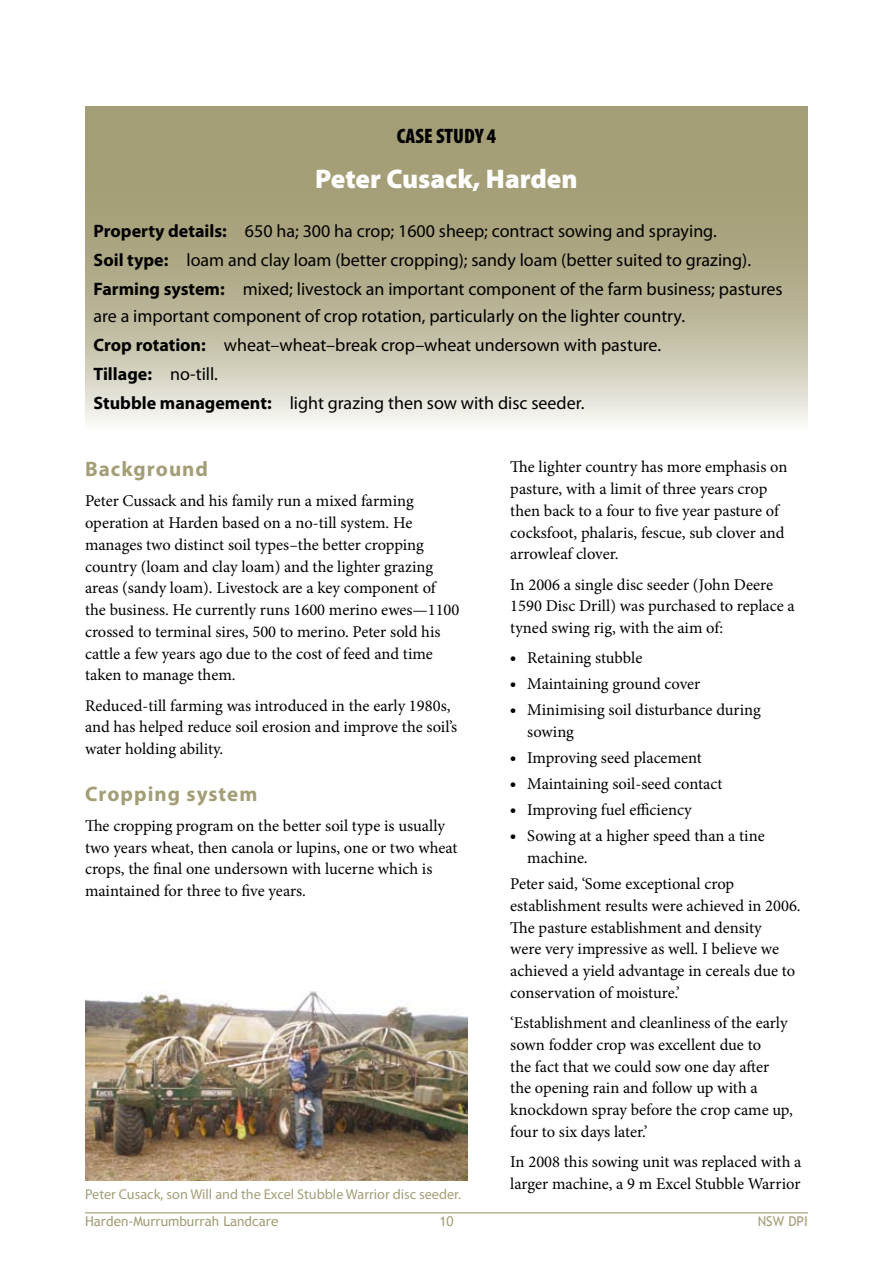
<style>
.page{position:relative;width:893px;height:1263px;background:#fff}
.page>*{position:absolute;margin:0;border:0;box-sizing:border-box;transform-origin:0 0}
.t1{font:900 27px "Myriad Pro";color:#fff}
.t2{font:700 21px "Myriad Pro";letter-spacing:.05em;color:#a49e77}
.t3{font:900 condensed 21px "Myriad Pro";color:#000}
.t4{font:18px/29.1px "Myriad Pro";color:#000}
.t5{font:16.5px/21.8px "Minion Pro";color:#000}
.t6{font:900 16.5px/26px "Myriad Pro";color:#000;text-align:justify}
.t7{font:14.25px "Myriad Pro";color:#a49e77}
.t8{font:13.5px "Trebuchet MS";color:#a49e77}
.s1{font-weight:700}
</style>
<div class="page">
<hr style="left:85px;top:1212px;width:723px;height:1px;background:#a49e77">
<svg style="left:85px;top:106px;width:723px;height:316px;background:#b8b395"></svg>
<img style="left:85px;top:991px;width:383px;height:189px">
<p class="t3" style="left:397px;top:123px;width:101px">CASE STUDY 4</p>
<h1 class="t1" style="left:315px;top:161px;width:264px">Peter Cusack, Harden</h1>
<p class="t4" style="left:94px;top:216px;width:691px"><span class="s1">Property details:</span> 650 ha; 300 ha crop; 1600 sheep; contract sowing and spraying.<br><span class="s1">Soil type:</span> loam and clay loam (better cropping); sandy loam (better suited to grazing).<br><span class="s1">Farming system:</span> mixed; livestock an important component of the farm business; pastures</p>
<p class="t4" style="left:94px;top:301px;width:593px">are a important component of crop rotation, particularly on the lighter country.<br><span class="s1">Crop rotation:</span> wheat–wheat–break crop–wheat undersown with pasture.<br><span class="s1">Tillage:</span> no-till.<br><span class="s1">Stubble management:</span> light grazing then sow with disc seeder.</p>
<p class="t2" style="left:85px;top:455px;width:125px">Background</p>
<p class="t5" style="left:85px;top:490px;width:376px">Peter Cussack and his family run a mixed farming operation at Harden based on a no-till system. He manages two distinct soil types–the better cropping country (loam and clay loam) and the lighter grazing areas (sandy loam). Livestock are a key component of the business. He currently runs 1600 merino ewes—1100 crossed to terminal sires, 500 to merino. Peter sold his cattle a few years ago due to the cost of feed and time taken to manage them.</p>
<p class="t5" style="left:85px;top:695px;width:374px">Reduced-till farming was introduced in the early 1980s, and has helped reduce soil erosion and improve the soil’s water holding ability.</p>
<p class="t2" style="left:85px;top:780px;width:174px">Cropping system</p>
<p class="t5" style="left:85px;top:815px;width:374px">The cropping program on the better soil type is usually two years wheat, then canola or lupins, one or two wheat crops, the final one undersown with lucerne which is maintained for three to five years.</p>
<p class="t7" style="left:85px;top:1185px;width:378px">Peter Cusack, son Will and the Excel Stubble Warrior disc seeder.</p>
<p class="t5" style="left:510px;top:456px;width:279px">The lighter country has more emphasis on pasture, with a limit of three years crop then back to a four to five year pasture of cocksfoot, phalaris, fescue, sub clover and arrowleaf clover.</p>
<p class="t5" style="left:510px;top:574px;width:286px">In 2006 a single disc seeder (John Deere<br>1590 Disc Drill) was purchased to replace a tyned swing rig, with the aim of:</p>
<p class="t5" style="left:527px;top:645px;width:235px;line-height:26px">Retaining stubble<br>Maintaining ground cover<br>Minimising soil disturbance during</p>
<p class="t5" style="left:527px;top:719px;width:239px;line-height:26px">sowing<br>Improving seed placement<br>Maintaining soil-seed contact<br>Improving fuel efficiency<br>Sowing at a higher speed than a tine</p>
<p class="t5" style="left:510px;top:845px;width:225px;line-height:26px;text-indent:17px">machine.<br>Peter said, ‘Some exceptional crop</p>
<p class="t5" style="left:510px;top:895px;width:292px">establishment results were achieved in 2006.<br>The pasture establishment and density<br>were very impressive as well. I believe we achieved a yield advantage in cereals due to conservation of moisture.’</p>
<p class="t5" style="left:510px;top:1012px;width:284px">‘Establishment and cleanliness of the early sown fodder crop was excellent due to<br>the fact that we could sow one day after the opening rain and follow up with a knockdown spray before the crop came up, four to six days later.’</p>
<p class="t5" style="left:510px;top:1151px;width:293px">In 2008 this sowing unit was replaced with a larger machine, a 9 m Excel Stubble Warrior</p>
<p class="t6" style="left:510px;top:644px;width:7px">• • •</p>
<p class="t6" style="left:510px;top:744px;width:7px">• • • •</p>
<p class="t8" style="left:85px;top:1213px;width:195px">Harden-Murrumburrah Landcare</p>
<p class="t8" style="left:439px;top:1213px;width:16px">1 0</p>
<p class="t8" style="left:758px;top:1213px;width:52px">NSW DPI</p>
</div>
